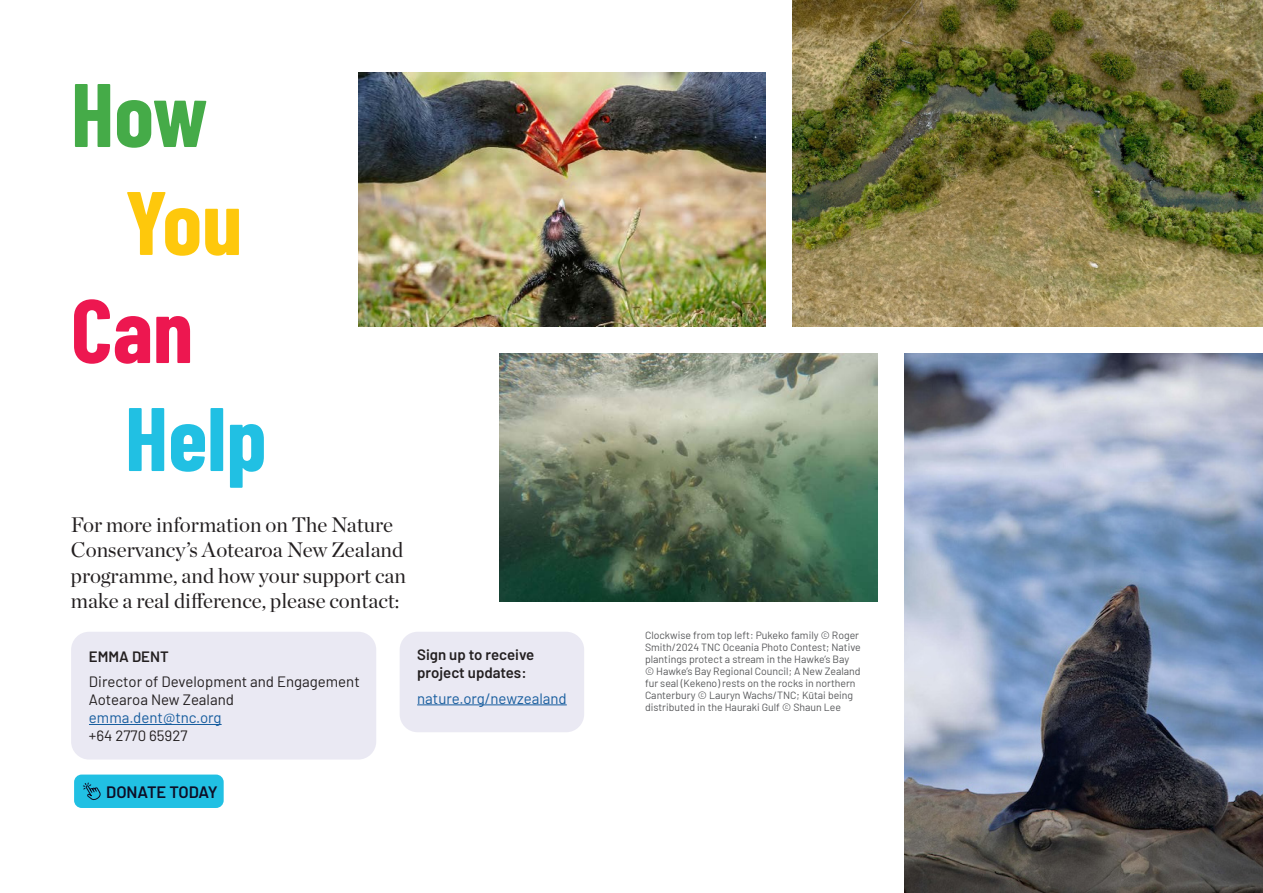
<style>
.page{position:relative;width:1263px;height:893px;background:#fff}
.page>*{position:absolute;margin:0;border:0;box-sizing:border-box;transform-origin:0 0}
.t1{font:700 90px "Barlow Condensed";color:#21c0e3}
.t2{font:700 90px "Barlow Condensed";color:#45ab48}
.t3{font:700 90px "Barlow Condensed";color:#fec80c}
.t4{font:700 90px "Barlow Condensed";color:#ed1750}
.Body_-_Barlow{font:21px/25.2px "Chronicle Display";color:#231f20}
.BODY_NZ{font:600 16.5px "Barlow";color:#0e0d25}
.Body_-_Barlow-2{font:15px/18px "Barlow";color:#231f20}
.Body_-_Barlow-3{font:600 15px/18px "Barlow";color:#231f20}
.Body_-_Barlow-4{font:15px "Barlow";color:#175d9e}
.Captions_Barlow{font:10.5px/12px "Barlow";color:#57585a}
.s1{color:#175d9e}
</style>
<div class="page">
<div style="left:71px;top:632px;width:305px;height:127px;background:#eae9f3;border-radius:18px"></div>
<div style="left:400px;top:632px;width:184px;height:100px;background:#eae9f3;border-radius:18px"></div>
<img style="left:358px;top:72px;width:407px;height:254px">
<img style="left:792px;top:0;width:471px;height:326px">
<img style="left:500px;top:353px;width:377px;height:249px">
<img style="left:904px;top:353px;width:359px;height:540px">
<hr style="left:89px;top:724px;width:133px;height:1px;background:#175d9e">
<div style="left:74px;top:774px;width:150px;height:34px;background:#21c0e3;border-radius:8px"></div>
<svg style="left:83px;top:782px;width:18px;height:18px"></svg>
<hr style="left:417px;top:704px;width:150px;height:1px;background:#175d9e">
<p class="t2" style="left:71px;top:51px;width:138px">How</p>
<p class="t3" style="left:125px;top:159px;width:119px">You</p>
<p class="t4" style="left:71px;top:267px;width:124px">Can</p>
<p class="t1" style="left:125px;top:375px;width:143px">Help</p>
<p class="Body_-_Barlow" style="left:71px;top:511px;width:337px">For more information on The Nature Conservancy’s Aotearoa New Zealand programme, and how your support can make a real difference, please contact:</p>
<p class="Body_-_Barlow-3" style="left:89px;top:646px;width:81px">EMMA DENT</p>
<p class="Body_-_Barlow-2" style="left:89px;top:672px;width:272px">Director of Development and Engagement<br>Aotearoa New Zealand <span class="s1">emma.dent@tnc.org<br></span>+64 2770 65927</p>
<p class="Body_-_Barlow-3" style="left:417px;top:645px;width:119px">Sign up to receive project updates:</p>
<p class="Body_-_Barlow-4" style="left:417px;top:687px;width:151px">nature.org/newzealand</p>
<p class="BODY_NZ" style="left:106px;top:779px;width:113px">DONATE TODAY</p>
<p class="Captions_Barlow" style="left:645px;top:629px;width:217px">Clockwise from top left: Pukeko family © Roger Smith/2024 TNC Oceania Photo Contest; Native plantings protect a stream in the Hawke’s Bay © Hawke’s Bay Regional Council; A New Zealand fur seal (Kekeno) rests on the rocks in northern Canterbury © Lauryn Wachs/TNC; Kūtai being distributed in the Hauraki Gulf © Shaun Lee</p>
</div>
